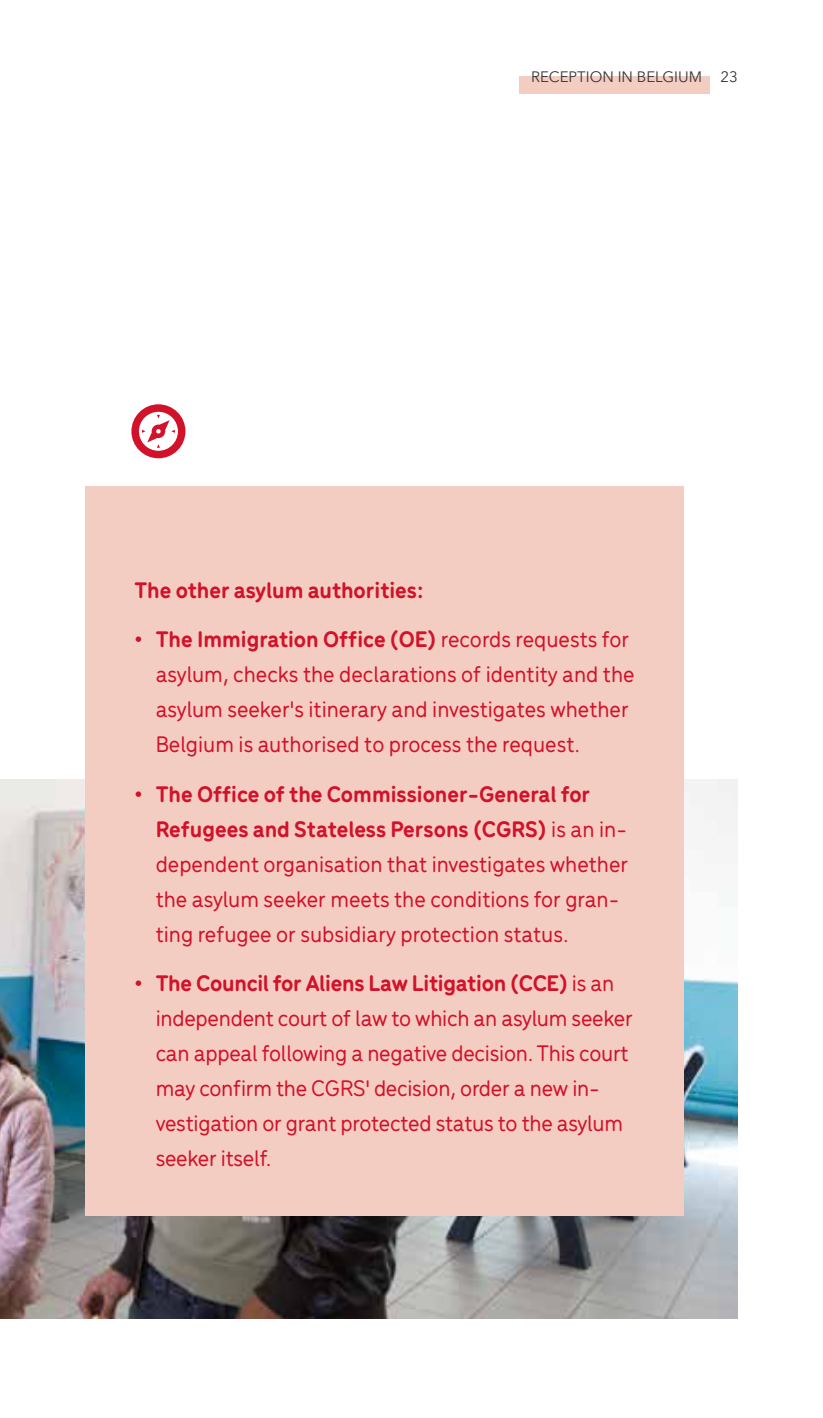
<style>
.page{position:relative;width:823px;height:1418px;background:#fff}
.page>*{position:absolute;margin:0;border:0;box-sizing:border-box;transform-origin:0 0}
.t1{font:500 23.75px/35px "Menco";letter-spacing:-.005em;color:#d1122a}
.t2{font:700 23.75px "Menco";color:#d1122a}
.t3{font:15px "Avenir Next LT Pro";color:#373636}
.s1{font-weight:700}
</style>
<div class="page">
<img style="left:0;top:780px;width:737px;height:538px">
<div style="left:519px;top:77px;width:190px;height:17px;background:#f4cdc2"></div>
<div style="left:85px;top:486px;width:598px;height:729px;background:#f4cdc2"></div>
<svg style="left:142px;top:415px;width:33px;height:33px"></svg>
<div style="left:131px;top:404px;width:54px;height:54px;border:8px solid #d1122a;border-radius:50%"></div>
<p class="t3" style="left:530px;top:68px;width:208px">RECEPTION IN BELGIUM 23</p>
<p class="t2" style="left:134px;top:573px;width:290px">The other asylum authorities:</p>
<p class="t1" style="left:156px;top:620px;width:480px;text-indent:-21px"><span class="s1">• The Immigration Office (OE)</span> records requests for asylum, checks the declarations of identity and the asylum seeker's itinerary and investigates whether Belgium is authorised to process the request.</p>
<p class="t1" style="left:156px;top:775px;width:473px;text-indent:-21px"><span class="s1">• The Office of the Commissioner-General for Refugees and Stateless Persons (CGRS)</span> is an in&shy;dependent organisation that investigates whether the asylum seeker meets the conditions for gran&shy;ting refugee or subsidiary protection status.</p>
<p class="t1" style="left:156px;top:964px;width:478px;text-indent:-21px"><span class="s1">• The Council for Aliens Law Litigation (CCE)</span> is an independent court of law to which an asylum seeker can appeal following a negative decision. This court may confirm the CGRS' decision, order a new in&shy;vestigation or grant protected status to the asylum seeker itself.</p>
</div>
